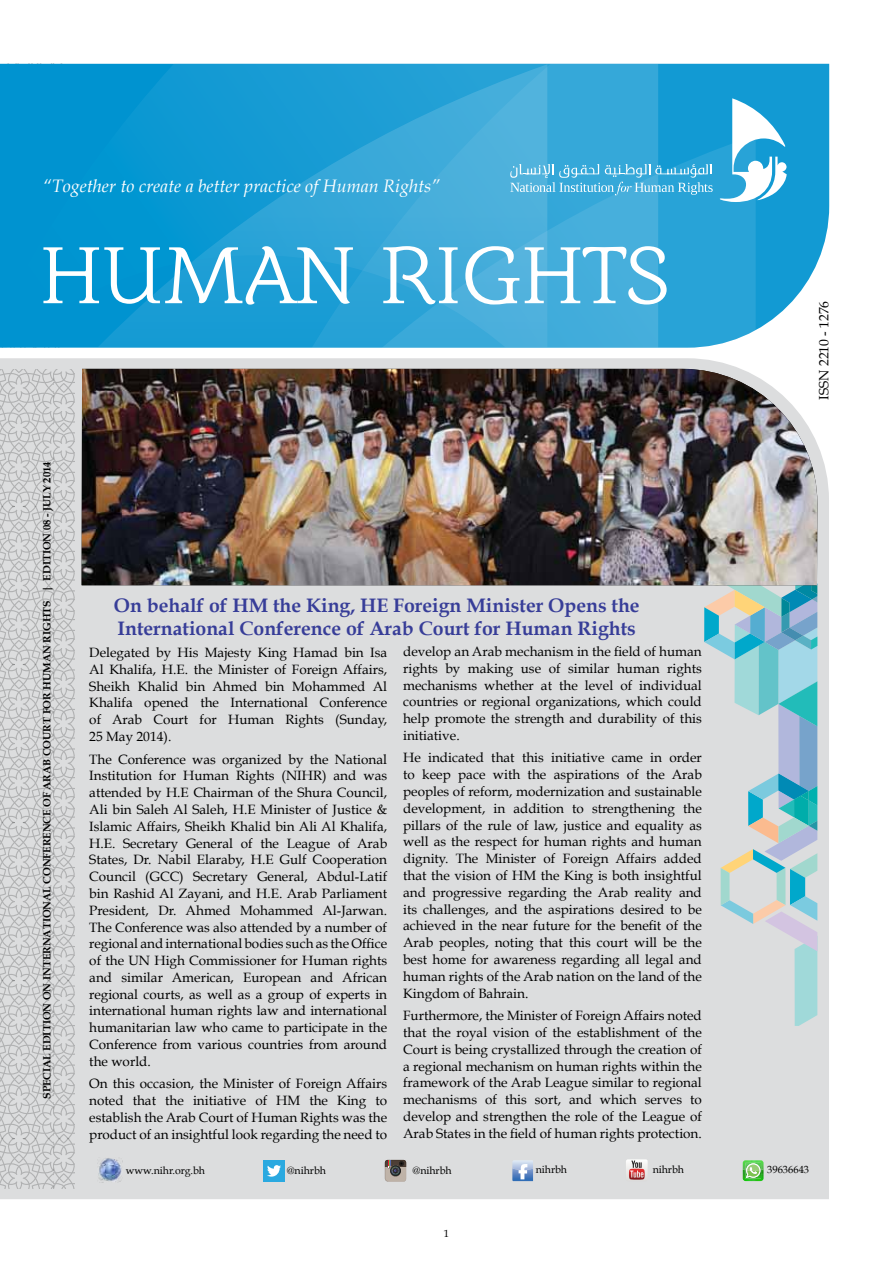
<style>
.page{position:relative;width:893px;height:1263px;background:#fff}
.page>*{position:absolute;margin:0;border:0;box-sizing:border-box;transform-origin:0 0}
.t1{font:82.5px "Barkentina";color:#fff}
.t2{font:700 19.5px/23.4px "Book Antiqua";color:#373d98}
.t3{font:italic 18px "Book Antiqua";color:#fff}
.t4{font:13.5px/16.8px "Book Antiqua";color:#000;text-align:justify}
.t5{font:700 10.5px "Book Antiqua";color:#000}
.t6{font:10.5px "Book Antiqua";color:#000}
</style>
<div class="page">
<div style="left:0;top:358px;width:829px;height:841px;background:#dcddde"></div>
<svg style="left:0;top:64px;width:818px;height:284px;background:#24a1d6"></svg>
<svg style="left:510px;top:98px;width:277px;height:104px;background:#4ab1dd"></svg>
<svg style="left:0;top:369px;width:74px;height:819px;background:#cfd0d1"></svg>
<svg style="left:512px;top:1160px;width:21px;height:21px"></svg>
<div style="left:263px;top:1160px;width:22px;height:21px;background:#2aa9e0"></div>
<svg style="left:267px;top:1165px;width:14px;height:11px"></svg>
<svg style="left:385px;top:1160px;width:21px;height:21px"></svg>
<img style="left:743px;top:1178px;width:20px;height:3px">
<svg style="left:743px;top:1160px;width:20px;height:18px"></svg>
<svg style="left:626px;top:1159px;width:22px;height:22px"></svg>
<img style="left:98px;top:1157px;width:24px;height:25px">
<svg style="left:704px;top:585px;width:113px;height:441px;background:#b2cfd5"></svg>
<img style="left:82px;top:369px;width:735px;height:216px">
<h3 class="t3" style="left:43px;top:175px;width:399px">“Together to create a better practice of Human Rights”</h3>
<h1 class="t1" style="left:40px;top:225px;width:631px">HUMAN RIGHTS</h1>
<p class="t4" style="left:815px;top:399px;width:100px;rotate:-90deg">ISSN 2210 - 1276</p>
<p class="t5" style="left:41px;top:1099px;width:639px;rotate:-90deg">SPECIAL EDITION ON INTERNATIONAL CONFERENCE OF ARAB COURT FOR HUMAN RIGHTS | EDITION 08 - JULY 2014</p>
<h2 class="t2" style="left:114px;top:593px;width:527px">On behalf of HM the King, HE Foreign Minister Opens the<br>International Conference of Arab Court for Human Rights</h2>
<p class="t4" style="left:89px;top:644px;width:299px">Delegated by His Majesty King Hamad bin Isa Al Khalifa, H.E. the Minister of Foreign Affairs, Sheikh Khalid bin Ahmed bin Mohammed Al Khalifa opened the International Conference of Arab Court for Human Rights (Sunday, 25 May 2014).</p>
<p class="t4" style="left:89px;top:750px;width:299px">The Conference was organized by the National Institution for Human Rights (NIHR) and was attended by H.E Chairman of the Shura Council, Ali bin Saleh Al Saleh, H.E Minister of Justice &amp; Islamic Affairs, Sheikh Khalid bin Ali Al Khalifa, H.E. Secretary General of the League of Arab States, Dr. Nabil Elaraby, H.E Gulf Cooperation Council (GCC) Secretary General, Abdul-Latif bin Rashid Al Zayani, and H.E. Arab Parliament President, Dr. Ahmed Mohammed Al-Jarwan.<br>The Conference was also attended by a number of regional and international bodies such as the Office of the UN High Commissioner for Human rights and similar American, European and African regional courts, as well as a group of experts in international human rights law and international humanitarian law who came to participate in the Conference from various countries from around the world.</p>
<p class="t4" style="left:89px;top:1075px;width:299px">On this occasion, the Minister of Foreign Affairs noted that the initiative of HM the King to establish the Arab Court of Human Rights was the product of an insightful look regarding the need to</p>
<p class="t4" style="left:403px;top:643px;width:300px">develop an Arab mechanism in the field of human rights by making use of similar human rights mechanisms whether at the level of individual countries or regional organizations, which could help promote the strength and durability of this initiative.</p>
<p class="t4" style="left:403px;top:749px;width:300px">He indicated that this initiative came in order to keep pace with the aspirations of the Arab peoples of reform, modernization and sustainable development, in addition to strengthening the pillars of the rule of law, justice and equality as well as the respect for human rights and human dignity. The Minister of Foreign Affairs added that the vision of HM the King is both insightful and progressive regarding the Arab reality and its challenges, and the aspirations desired to be achieved in the near future for the benefit of the Arab peoples, noting that this court will be the best home for awareness regarding all legal and human rights of the Arab nation on the land of the Kingdom of Bahrain.</p>
<p class="t4" style="left:403px;top:1007px;width:300px">Furthermore, the Minister of Foreign Affairs noted that the royal vision of the establishment of the Court is being crystallized through the creation of a regional mechanism on human rights within the framework of the Arab League similar to regional mechanisms of this sort, and which serves to develop and strengthen the role of the League of Arab States in the field of human rights protection.</p>
<p class="t6" style="left:126px;top:1164px;width:81px">www.nihr.org.bh</p>
<p class="t6" style="left:287px;top:1164px;width:41px">@nihrbh</p>
<p class="t6" style="left:413px;top:1164px;width:41px">@nihrbh</p>
<p class="t6" style="left:536px;top:1163px;width:33px">nihrbh</p>
<p class="t6" style="left:653px;top:1163px;width:33px">nihrbh</p>
<p class="t6" style="left:767px;top:1163px;width:43px">39636643</p>
<p class="t6" style="left:444px;top:1226px;width:7px">1</p>
</div>
